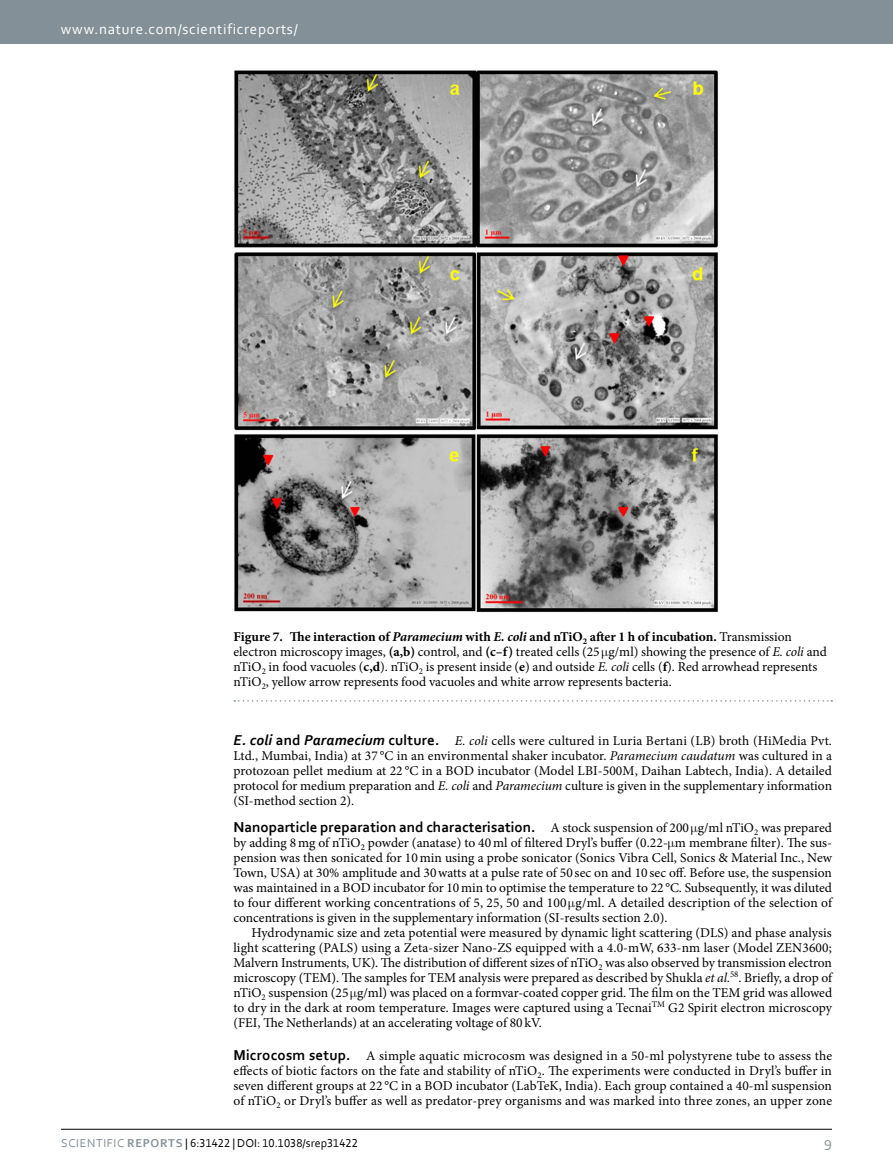
<style>
.page{position:relative;width:893px;height:1174px;background:#fff}
.page>*{position:absolute;margin:0;border:0;box-sizing:border-box;transform-origin:0 0}
.t1{font:700 15px "Corbel";color:#000}
.t2{font:15px "Corbel";letter-spacing:.045em;color:#fff}
.t3{font:15px "Corbel";color:#839097}
.t4{font:13.5px/15px "Minion Pro";color:#000;text-align:justify}
.t5{font:12px "Corbel";color:#000}
.s1{font-weight:700}
.s2{font-weight:700;font-style:italic}
.s3{font-style:italic}
.s4{font-family:"Corbel";font-weight:700;font-style:italic;font-size:15px}
.s5{font-family:"Corbel";font-weight:700;font-size:15px}
.s6{font-family:"Minion Pro";font-weight:400;font-size:13.5px}
.s7{color:#839097}
.s8{font-weight:700;color:#839097}
</style>
<div class="page">
<div style="left:0;top:0;width:893px;height:43px;background:#839097"></div>
<hr style="left:61px;top:1129px;width:771px;height:1px;background:#000">
<img style="left:234px;top:70px;width:484px;height:543px">
<svg style="left:234px;top:700px;width:598px;height:1px"></svg>
<p class="t2" style="left:61px;top:19px;width:238px">www.nature.com/scientificreports/</p>
<p class="t4" style="left:233px;top:629px;width:595px;text-align:left"><span class="s1">Figure 7. The interaction of</span> <span class="s2">Paramecium</span> <span class="s1">with</span> <span class="s2">E. coli</span> <span class="s1">and nTiO</span><sub>2</sub> <span class="s1">after 1 h of incubation.</span> Transmission electron microscopy images, <span class="s1">(a,b)</span> control, and <span class="s1">(c–f)</span> treated cells (25 g/ml) showing the presence of <span class="s3">E. coli</span> and nTiO<sub>2</sub> in food vacuoles (<span class="s1">c,d</span>). nTiO<sub>2</sub> is present inside (<span class="s1">e</span>) and outside <span class="s3">E. coli</span> cells (<span class="s1">f</span>). Red arrowhead represents nTiO<sub>2</sub>, yellow arrow represents food vacuoles and white arrow represents bacteria.</p>
<p class="t4" style="left:233px;top:733px;width:600px"><span class="s4">E. coli</span> <span class="s5">and</span> <span class="s4">Paramecium</span> <span class="s5">culture.</span> <span class="s3">E. coli</span> cells were cultured in Luria Bertani (LB) broth (HiMedia Pvt.<br>Ltd., Mumbai, India) at 37 °C in an environmental shaker incubator. <span class="s3">Paramecium caudatum</span> was cultured in a protozoan pellet medium at 22 °C in a BOD incubator (Model LBI-500M, Daihan Labtech, India). A detailed protocol for medium preparation and <span class="s3">E. coli</span> and <span class="s3">Paramecium</span> culture is given in the supplementary information (SI-method section 2).</p>
<p class="t1" style="left:233px;top:817px;width:600px">Nanoparticle preparation and characterisation. <span class="s6">A stock suspension of 200 g/ml nTiO</span><sub>2</sub> <span class="s6">was prepared</span></p>
<p class="t4" style="left:233px;top:835px;width:600px">by adding 8mg of nTiO<sub>2</sub> powder (anatase) to 40ml of filtered Dryl’s buffer (0.22- m membrane filter). The sus&shy;pension was then sonicated for 10min using a probe sonicator (Sonics Vibra Cell, Sonics &amp; Material Inc., New Town, USA) at 30% amplitude and 30watts at a pulse rate of 50 sec on and 10 sec off. Before use, the suspension was maintained in a BOD incubator for 10min to optimise the temperature to 22 °C. Subsequently, it was diluted to four different working concentrations of 5, 25, 50 and 100 g/ml. A detailed description of the selection of concentrations is given in the supplementary information (SI-results section 2.0).</p>
<p class="t4" style="left:233px;top:925px;width:600px;text-indent:18px">Hydrodynamic size and zeta potential were measured by dynamic light scattering (DLS) and phase analysis light scattering (PALS) using a Zeta-sizer Nano-ZS equipped with a 4.0-mW, 633-nm laser (Model ZEN3600; Malvern Instruments, UK). The distribution of different sizes of nTiO<sub>2</sub> was also observed by transmission electron microscopy (TEM). The samples for TEM analysis were prepared as described by Shukla <span class="s3">et al.</span><sup>58</sup>. Briefly, a drop of nTiO<sub>2</sub> suspension (25 g/ml) was placed on a formvar-coated copper grid. The film on the TEM grid was allowed to dry in the dark at room temperature. Images were captured using a Tecnai<sup>TM</sup> G2 Spirit electron microscopy (FEI, The Netherlands) at an accelerating voltage of 80 kV.</p>
<p class="t4" style="left:233px;top:1048px;width:600px"><span class="s5">Microcosm setup.</span> A simple aquatic microcosm was designed in a 50-ml polystyrene tube to assess the effects of biotic factors on the fate and stability of nTiO<sub>2</sub>. The experiments were conducted in Dryl’s buffer in seven different groups at 22 °C in a BOD incubator (LabTeK, India). Each group contained a 40-ml suspension of nTiO<sub>2</sub> or Dryl’s buffer as well as predator-prey organisms and was marked into three zones, an upper zone</p>
<p class="t5" style="left:61px;top:1135px;width:298px"><span class="s7">Scientific</span> <span class="s8">Reports</span> | 6:31422 | DOI: 10.1038/srep31422</p>
<p class="t3" style="left:824px;top:1132px;width:9px">9</p>
</div>
